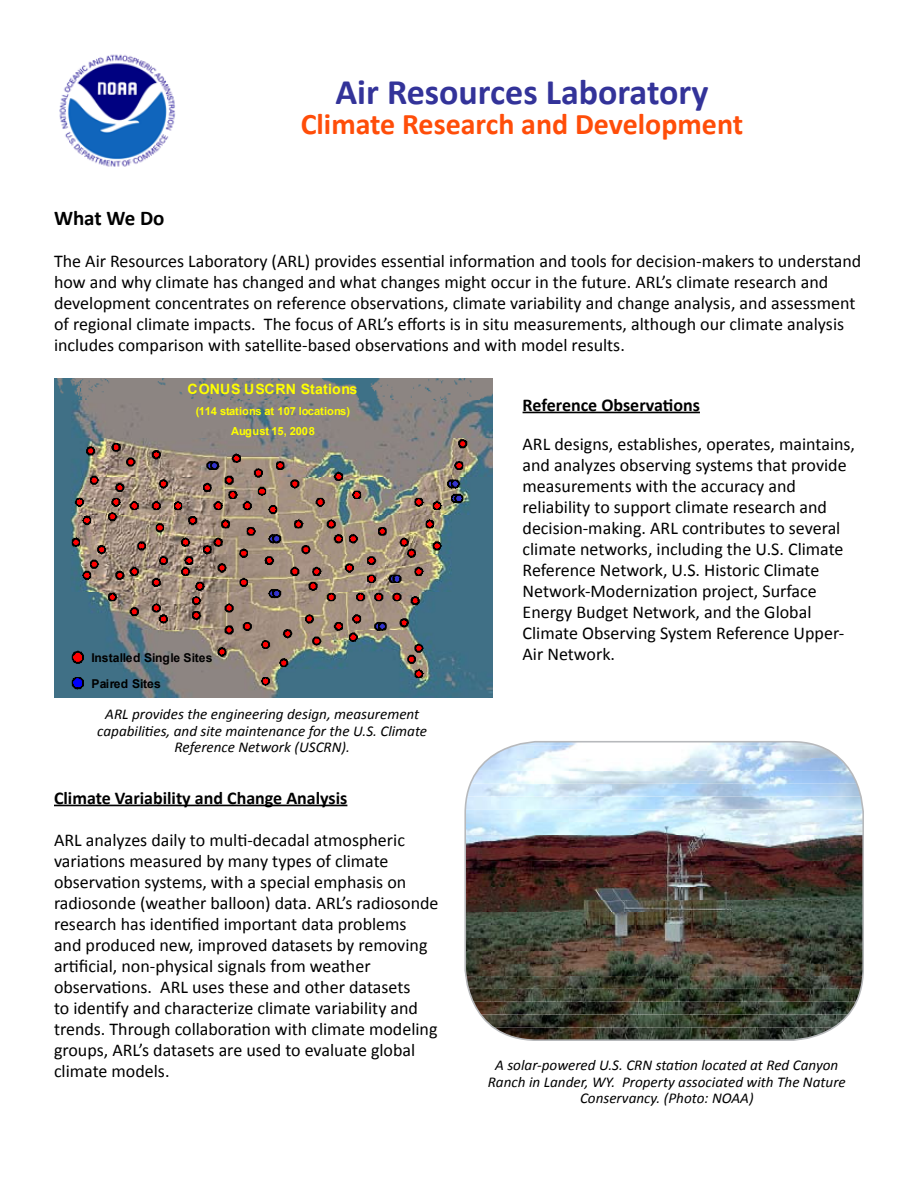
<style>
.page{position:relative;width:918px;height:1188px;background:#fff}
.page>*{position:absolute;margin:0;border:0;box-sizing:border-box;transform-origin:0 0}
.t1{font:700 36px "Calibri";color:#339}
.t2{font:700 30px "Calibri";color:#ff4d09}
.t3{font:700 21px "Calibri";color:#000}
.t4{font:18px/21px "Calibri";color:#000}
.t5{font:700 18px "Calibri";color:#000}
.t6{font:italic 15px/16.5px "Calibri";color:#000;text-align:center}
.t7{font:700 14.1px "Arial";letter-spacing:.015em;color:#ff0}
.t8{font:700 12.15px/25.3px "Arial";color:#000}
.t9{font:700 11.1px/19.2px "Arial";letter-spacing:-.01em;color:#ff0;text-align:center}
</style>
<div class="page">
<hr style="left:523px;top:412px;width:177px;height:1px;background:#000">
<hr style="left:54px;top:805px;width:293px;height:1px;background:#000">
<img style="left:493px;top:1027px;width:341px;height:13px">
<img style="left:481px;top:1015px;width:367px;height:12px">
<img style="left:473px;top:1002px;width:383px;height:13px">
<img style="left:468px;top:989px;width:393px;height:13px">
<img style="left:465px;top:797px;width:398px;height:192px">
<img style="left:467px;top:784px;width:394px;height:13px">
<img style="left:470px;top:771px;width:387px;height:13px">
<img style="left:477px;top:758px;width:373px;height:13px">
<img style="left:490px;top:745px;width:349px;height:13px">
<img style="left:515px;top:742px;width:301px;height:3px">
<div style="left:464px;top:741px;width:400px;height:300px;border:2px solid #b7b9bc;border-radius:72px"></div>
<img style="left:54px;top:378px;width:438px;height:319px">
<svg style="left:115px;top:483px;width:10px;height:9px"></svg>
<svg style="left:129px;top:501px;width:10px;height:9px"></svg>
<svg style="left:152px;top:501px;width:9px;height:9px"></svg>
<svg style="left:152px;top:450px;width:9px;height:10px"></svg>
<svg style="left:82px;top:516px;width:9px;height:9px"></svg>
<svg style="left:115px;top:566px;width:24px;height:14px"></svg>
<svg style="left:152px;top:603px;width:16px;height:21px"></svg>
<svg style="left:137px;top:541px;width:9px;height:10px"></svg>
<svg style="left:86px;top:446px;width:9px;height:10px"></svg>
<svg style="left:90px;top:475px;width:9px;height:10px"></svg>
<svg style="left:156px;top:523px;width:8px;height:10px"></svg>
<svg style="left:108px;top:498px;width:13px;height:23px"></svg>
<svg style="left:159px;top:479px;width:9px;height:10px"></svg>
<svg style="left:75px;top:498px;width:9px;height:9px"></svg>
<svg style="left:152px;top:578px;width:9px;height:9px"></svg>
<svg style="left:129px;top:607px;width:10px;height:10px"></svg>
<svg style="left:108px;top:593px;width:10px;height:8px"></svg>
<svg style="left:72px;top:537px;width:34px;height:43px"></svg>
<svg style="left:111px;top:443px;width:25px;height:24px"></svg>
<svg style="left:159px;top:556px;width:9px;height:9px"></svg>
<svg style="left:72px;top:650px;width:12px;height:14px"></svg>
<img style="left:174px;top:439px;width:294px;height:247px">
<svg style="left:72px;top:677px;width:12px;height:12px"></svg>
<img style="left:59px;top:54px;width:117px;height:113px">
<h1 class="t1" style="left:335px;top:69px;width:375px">Air Resources Laboratory</h1>
<h2 class="t2" style="left:301px;top:105px;width:444px">Climate Research and Development</h2>
<p class="t3" style="left:54px;top:205px;width:112px">What We Do</p>
<p class="t4" style="left:54px;top:250px;width:809px">The Air Resources Laboratory (ARL) provides essential information and tools for decision-makers to understand how and why climate has changed and what changes might occur in the future. ARL’s climate research and development concentrates on reference observations, climate variability and change analysis, and assessment of regional climate impacts. The focus of ARL’s efforts is in situ measurements, although our climate analysis includes comparison with satellite-based observations and with model results.</p>
<p class="t7" style="left:188px;top:380px;width:171px">CONUS USCRN Stations</p>
<p class="t9" style="left:196px;top:402px;width:156px">(114 stations at 107 locations)<br>August 15, 2008</p>
<p class="t8" style="left:92px;top:646px;width:122px">Installed Single Sites<br>Paired Sites</p>
<p class="t6" style="left:97px;top:705px;width:332px">ARL provides the engineering design, measurement capabilities, and site maintenance for the U.S. Climate<br>Reference Network (USCRN).</p>
<p class="t5" style="left:54px;top:787px;width:295px">Climate Variability and Change Analysis</p>
<p class="t4" style="left:54px;top:829px;width:386px">ARL analyzes daily to multi-decadal atmospheric variations measured by many types of climate observation systems, with a special emphasis on radiosonde (weather balloon) data. ARL’s radiosonde research has identified important data problems and produced new, improved datasets by removing artificial, non-physical signals from weather observations. ARL uses these and other datasets<br>to identify and characterize climate variability and trends. Through collaboration with climate modeling groups, ARL’s datasets are used to evaluate global climate models.</p>
<p class="t5" style="left:523px;top:394px;width:179px">Reference Observations</p>
<p class="t4" style="left:523px;top:433px;width:334px">ARL designs, establishes, operates, maintains, and analyzes observing systems that provide measurements with the accuracy and reliability to support climate research and decision-making. ARL contributes to several climate networks, including the U.S. Climate Reference Network, U.S. Historic Climate Network-Modernization project, Surface Energy Budget Network, and the Global Climate Observing System Reference Upper-Air Network.</p>
<p class="t6" style="left:488px;top:1056px;width:360px">A solar-powered U.S. CRN station located at Red Canyon<br>Ranch in Lander, WY. Property associated with The Nature<br>Conservancy. (Photo: NOAA)</p>
</div>
